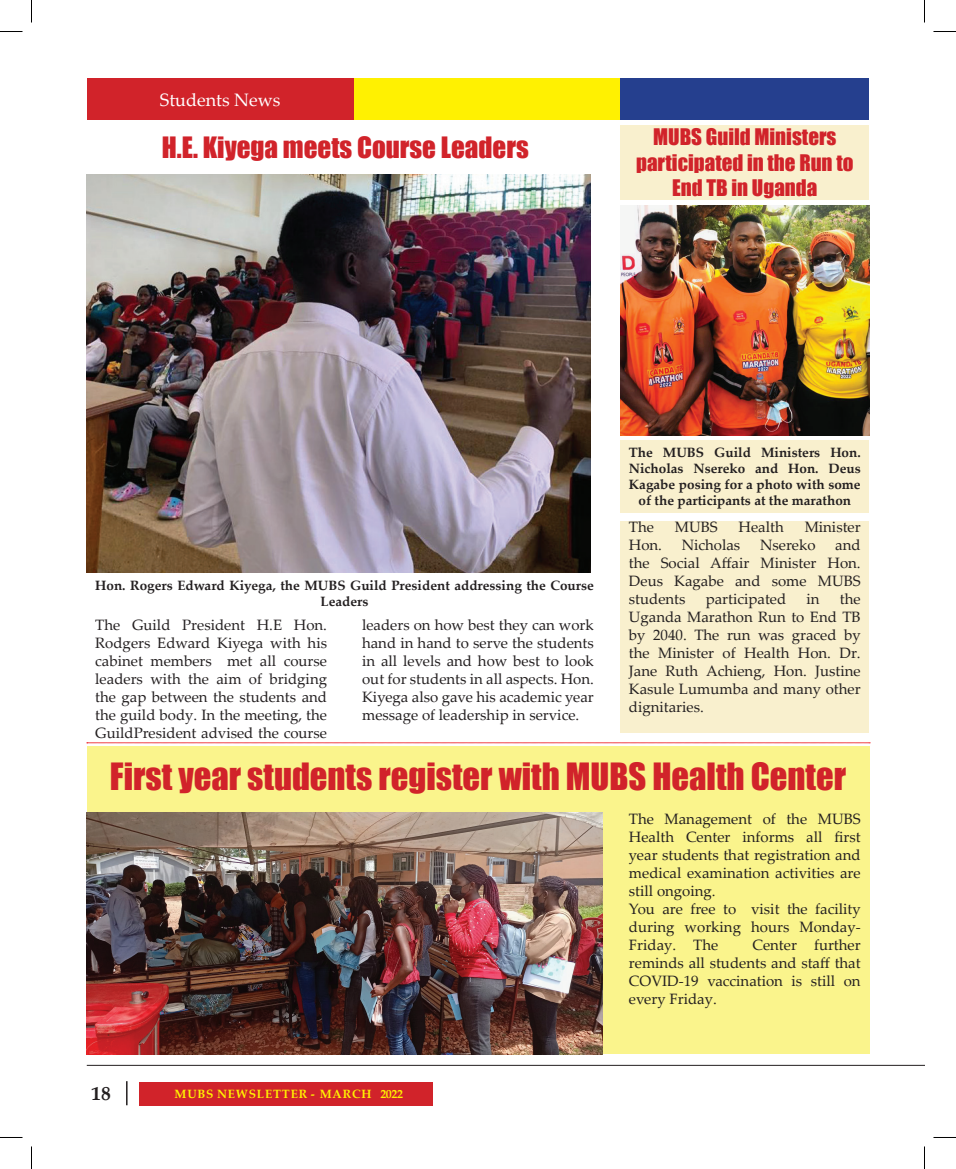
<style>
.page{position:relative;width:956px;height:1169px;background:#fff}
.page>*{position:absolute;margin:0;border:0;box-sizing:border-box;transform-origin:0 0}
.t1{font:34.5px "Impact";color:#d1232a}
.t2{font:27px "Impact";color:#d1232a}
.t3{font:21px/25.2px "Impact";color:#d1232a;text-align:center}
.t4{font:700 19.5px "Palatino Linotype";color:#231f20}
.t5{font:18px "Palatino Linotype";color:#fff}
.t6{font:15px/18px "Palatino Linotype";color:#231f20;text-align:justify}
.t7{font:700 13.5px/16.2px "Palatino Linotype";color:#231f20;text-align:center}
.t8{font:700 12px "Palatino Linotype";letter-spacing:.07em;color:#fff101}
</style>
<div class="page">
<hr style="left:126px;top:1081px;width:2px;height:24px;background:#231f20">
<div style="left:139px;top:1082px;width:294px;height:23px;background:#d1232a"></div>
<div style="left:354px;top:78px;width:266px;height:41px;background:#fff101"></div>
<div style="left:620px;top:78px;width:249px;height:41px;background:#253f8e"></div>
<div style="left:87px;top:78px;width:267px;height:41px;background:#d1232a"></div>
<div style="left:87px;top:746px;width:782px;height:307px;background:#faf48c"></div>
<hr style="left:87px;top:1065px;width:837px;height:1px;background:#231f20">
<img style="left:87px;top:174px;width:504px;height:398px">
<img style="left:87px;top:813px;width:515px;height:241px">
<div style="left:620px;top:125px;width:249px;height:74px;background:#f9f0ce"></div>
<img style="left:620px;top:206px;width:249px;height:229px">
<div style="left:620px;top:520px;width:249px;height:212px;background:#f9f0ce"></div>
<div style="left:620px;top:440px;width:249px;height:72px;background:#f9f0ce"></div>
<svg style="left:87px;top:742px;width:783px;height:1px"></svg>
<svg style="left:0;top:31px;width:22px;height:1px"></svg>
<svg style="left:933px;top:31px;width:23px;height:1px"></svg>
<svg style="left:0;top:1137px;width:22px;height:1px"></svg>
<svg style="left:933px;top:1137px;width:23px;height:1px"></svg>
<svg style="left:31px;top:0;width:1px;height:23px"></svg>
<svg style="left:31px;top:1146px;width:1px;height:23px"></svg>
<svg style="left:924px;top:0;width:1px;height:23px"></svg>
<svg style="left:924px;top:1146px;width:1px;height:23px"></svg>
<p class="t5" style="left:160px;top:87px;width:122px">Students News</p>
<h2 class="t2" style="left:162px;top:126px;width:368px">H.E. Kiyega meets Course Leaders</h2>
<h3 class="t3" style="left:636px;top:124px;width:219px">MUBS Guild Ministers participated in the Run to<br>End TB in Uganda</h3>
<p class="t7" style="left:95px;top:576px;width:500px">Hon. Rogers Edward Kiyega, the MUBS Guild President addressing the Course<br>Leaders</p>
<p class="t6" style="left:95px;top:615px;width:233px">The Guild President H.E Hon.<br>Rodgers Edward Kiyega with his cabinet members met all course leaders with the aim of bridging the gap between the students and the guild body. In the meeting, the GuildPresident advised the course</p>
<p class="t6" style="left:362px;top:615px;width:233px">leaders on how best they can work hand in hand to serve the students in all levels and how best to look out for students in all aspects. Hon.<br>Kiyega also gave his academic year message of leadership in service.</p>
<p class="t7" style="left:629px;top:443px;width:233px">The MUBS Guild Ministers Hon.<br>Nicholas Nsereko and Hon. Deus<br>Kagabe posing for a photo with some of the participants at the marathon</p>
<p class="t6" style="left:629px;top:517px;width:27px">The</p>
<p class="t6" style="left:675px;top:517px;width:44px">MUBS</p>
<p class="t6" style="left:739px;top:517px;width:47px">Health</p>
<p class="t6" style="left:805px;top:517px;width:58px">Minister</p>
<p class="t6" style="left:629px;top:535px;width:35px">Hon.</p>
<p class="t6" style="left:682px;top:535px;width:60px">Nicholas</p>
<p class="t6" style="left:760px;top:535px;width:57px">Nsereko</p>
<p class="t6" style="left:629px;top:535px;width:233px;text-indent:206px">and the Social Affair Minister Hon.<br>Deus Kagabe and some MUBS students</p>
<p class="t6" style="left:629px;top:589px;width:233px;text-indent:211px">the Uganda Marathon Run to End TB by 2040. The run was graced by the Minister of Health Hon. Dr.<br>Jane Ruth Achieng, Hon. Justine Kasule Lumumba and many other dignitaries.</p>
<p class="t6" style="left:706px;top:589px;width:82px">participated</p>
<p class="t6" style="left:806px;top:589px;width:15px">in</p>
<h1 class="t1" style="left:110px;top:750px;width:738px">First year students register with MUBS Health Center</h1>
<h3 class="t4" style="left:91px;top:1079px;width:21px">18</h3>
<p class="t8" style="left:175px;top:1085px;width:230px">MUBS NEWSLETTER - MARCH 2022</p>
<p class="t6" style="left:629px;top:809px;width:233px;text-align:left">The Management of the MUBS<br>Health Center informs all first year students that registration and medical examination activities are still ongoing.<br>You are free to visit the facility during working hours Monday-<br>Friday. The</p>
<p class="t6" style="left:629px;top:935px;width:233px;text-indent:124px">Center further reminds all students and staff that COVID-19 vaccination is still on every Friday.</p>
</div>
